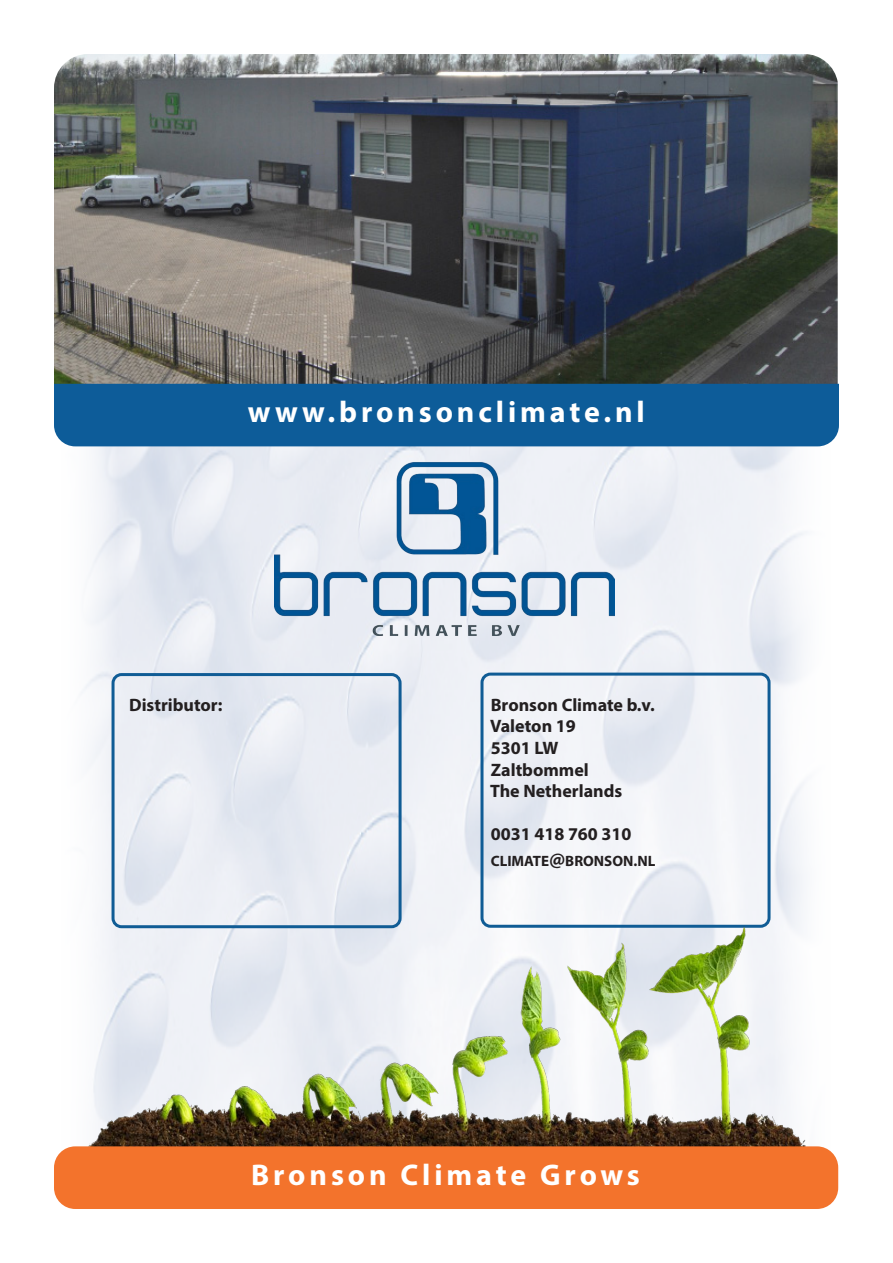
<style>
.page{position:relative;width:893px;height:1263px;background:#fff}
.page>*{position:absolute;margin:0;border:0;box-sizing:border-box;transform-origin:0 0}
.t1{font:700 30px "Myriad Pro";letter-spacing:.13em;color:#fff}
.t2{font:700 18px "Myriad Pro";color:#231f20}
.t3{font:700 15px "Myriad Pro";color:#231f20}
.s1{font-size:21px}
</style>
<div class="page">
<img style="left:54px;top:446px;width:784px;height:763px">
<div style="left:480px;top:673px;width:290px;height:255px;border:3px solid #105c95;border-radius:9px"></div>
<img style="left:54px;top:54px;width:784px;height:330px">
<div style="left:54px;top:384px;width:785px;height:62px;background:#0d5c99"></div>
<img style="left:54px;top:801px;width:784px;height:345px">
<div style="left:54px;top:1146px;width:784px;height:63px;background:#f3732c;border-radius:21px"></div>
<img style="left:275px;top:451px;width:340px;height:185px">
<div style="left:112px;top:673px;width:290px;height:255px;border:3px solid #105c95;border-radius:9px"></div>
<p class="t1" style="left:248px;top:392px;width:398px">www.bronsonclimate.nl</p>
<p class="t2" style="left:129px;top:693px;width:95px">Distributor:</p>
<p class="t2" style="left:491px;top:693px;width:166px">Bronson Climate b.v.</p>
<p class="t2" style="left:490px;top:714px;width:87px">Valeton 19</p>
<p class="t2" style="left:491px;top:736px;width:69px">5301 LW</p>
<p class="t2" style="left:491px;top:758px;width:100px">Zaltbommel</p>
<p class="t2" style="left:490px;top:779px;width:134px">The Netherlands</p>
<p class="t2" style="left:491px;top:822px;width:142px">0031 418 760 310</p>
<p class="t3" style="left:491px;top:851px;width:166px">CLIMATE<span class="s1">@</span>BRONSON.NL</p>
<p class="t1" style="left:251px;top:1155px;width:390px">Bronson Climate Grows</p>
</div>
